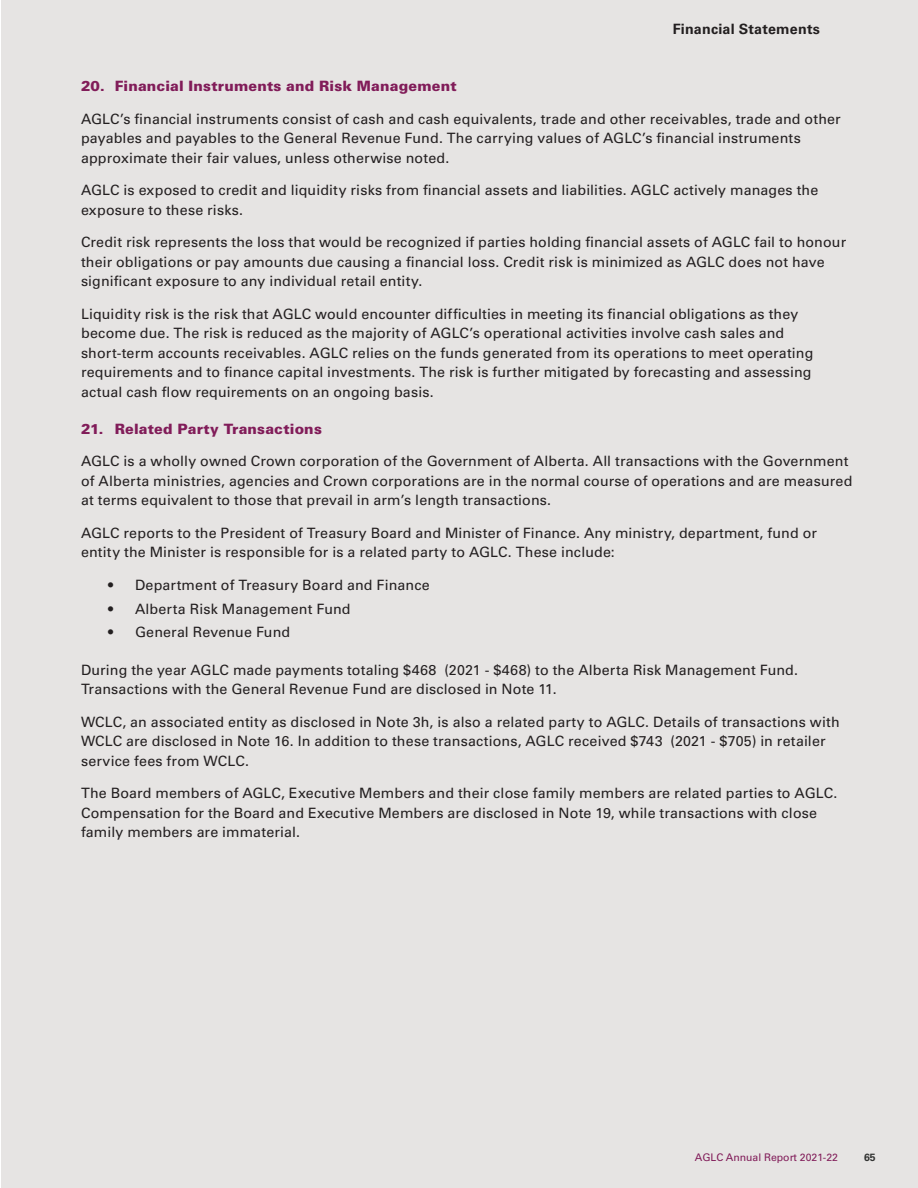
<style>
.page{position:relative;width:918px;height:1188px;background:#fff}
.page>*{position:absolute;margin:0;border:0;box-sizing:border-box;transform-origin:0 0}
.Table_Body{font:14.25px/19.5px "Univers LT Std";letter-spacing:.01em;color:#231f20}
.pg_51_Table_Body_-_l{font:14.25px/19.5px "Univers LT Std";letter-spacing:.01em;color:#231f20}
.t1{font:900 14.25px "Univers LT Std";letter-spacing:.01em;color:#811c59}
.Table_bullets{font:14.25px "Univers LT Std";letter-spacing:.01em;color:#231f20}
.Table_bullets_-_last{font:14.25px "Univers LT Std";letter-spacing:.01em;color:#231f20}
.Table_bullets-2{font:700 14.25px "Univers LT Std";letter-spacing:.015em;color:#231f20}
.t2{font:10.5px "Univers LT Std";color:#811c59}
.t3{font:700 10.5px "Univers LT Std";color:#323332}
</style>
<div class="page">
<div style="left:2px;top:0;width:916px;height:1188px;background:#e6e4e3"></div>
<p class="Table_bullets-2" style="left:673px;top:21px;width:149px">Financial Statements</p>
<p class="t1" style="left:81px;top:77px;width:377px">20. Financial Instruments and Risk Management</p>
<p class="Table_Body" style="left:81px;top:109px;width:761px">AGLC’s financial instruments consist of cash and cash equivalents, trade and other receivables, trade and other payables and payables to the General Revenue Fund. The carrying values of AGLC’s financial instruments approximate their fair values, unless otherwise noted.</p>
<p class="Table_Body" style="left:81px;top:180px;width:739px">AGLC is exposed to credit and liquidity risks from financial assets and liabilities. AGLC actively manages the exposure to these risks.</p>
<p class="Table_Body" style="left:81px;top:232px;width:767px">Credit risk represents the loss that would be recognized if parties holding financial assets of AGLC fail to honour their obligations or pay amounts due causing a financial loss. Credit risk is minimized as AGLC does not have significant exposure to any individual retail entity.</p>
<p class="pg_51_Table_Body_-_l" style="left:81px;top:304px;width:734px">Liquidity risk is the risk that AGLC would encounter difficulties in meeting its financial obligations as they become due. The risk is reduced as the majority of AGLC’s operational activities involve cash sales and short-term accounts receivables. AGLC relies on the funds generated from its operations to meet operating requirements and to finance capital investments. The risk is further mitigated by forecasting and assessing actual cash flow requirements on an ongoing basis.</p>
<p class="t1" style="left:81px;top:420px;width:242px">21. Related Party Transactions</p>
<p class="Table_Body" style="left:81px;top:452px;width:773px">AGLC is a wholly owned Crown corporation of the Government of Alberta. All transactions with the Government of Alberta ministries, agencies and Crown corporations are in the normal course of operations and are measured at terms equivalent to those that prevail in arm’s length transactions.</p>
<p class="Table_Body" style="left:81px;top:523px;width:738px">AGLC reports to the President of Treasury Board and Minister of Finance. Any ministry, department, fund or entity the Minister is responsible for is a related party to AGLC. These include:</p>
<p class="Table_bullets" style="left:108px;top:576px;width:323px">• Department of Treasury Board and Finance</p>
<p class="Table_bullets" style="left:108px;top:600px;width:244px">• Alberta Risk Management Fund</p>
<p class="Table_bullets_-_last" style="left:108px;top:624px;width:184px">• General Revenue Fund</p>
<p class="Table_Body" style="left:81px;top:660px;width:719px">During the year AGLC made payments totaling $468 (2021 - $468) to the Alberta Risk Management Fund.<br>Transactions with the General Revenue Fund are disclosed in Note 11.</p>
<p class="Table_Body" style="left:81px;top:712px;width:760px">WCLC, an associated entity as disclosed in Note 3h, is also a related party to AGLC. Details of transactions with<br>WCLC are disclosed in Note 16. In addition to these transactions, AGLC received $743 (2021 - $705) in retailer service fees from WCLC.</p>
<p class="pg_51_Table_Body_-_l" style="left:81px;top:783px;width:758px">The Board members of AGLC, Executive Members and their close family members are related parties to AGLC.<br>Compensation for the Board and Executive Members are disclosed in Note 19, while transactions with close family members are immaterial.</p>
<p class="t2" style="left:695px;top:1151px;width:145px">AGLC Annual Report 2021-22</p>
<p class="t3" style="left:864px;top:1151px;width:13px">65</p>
</div>
